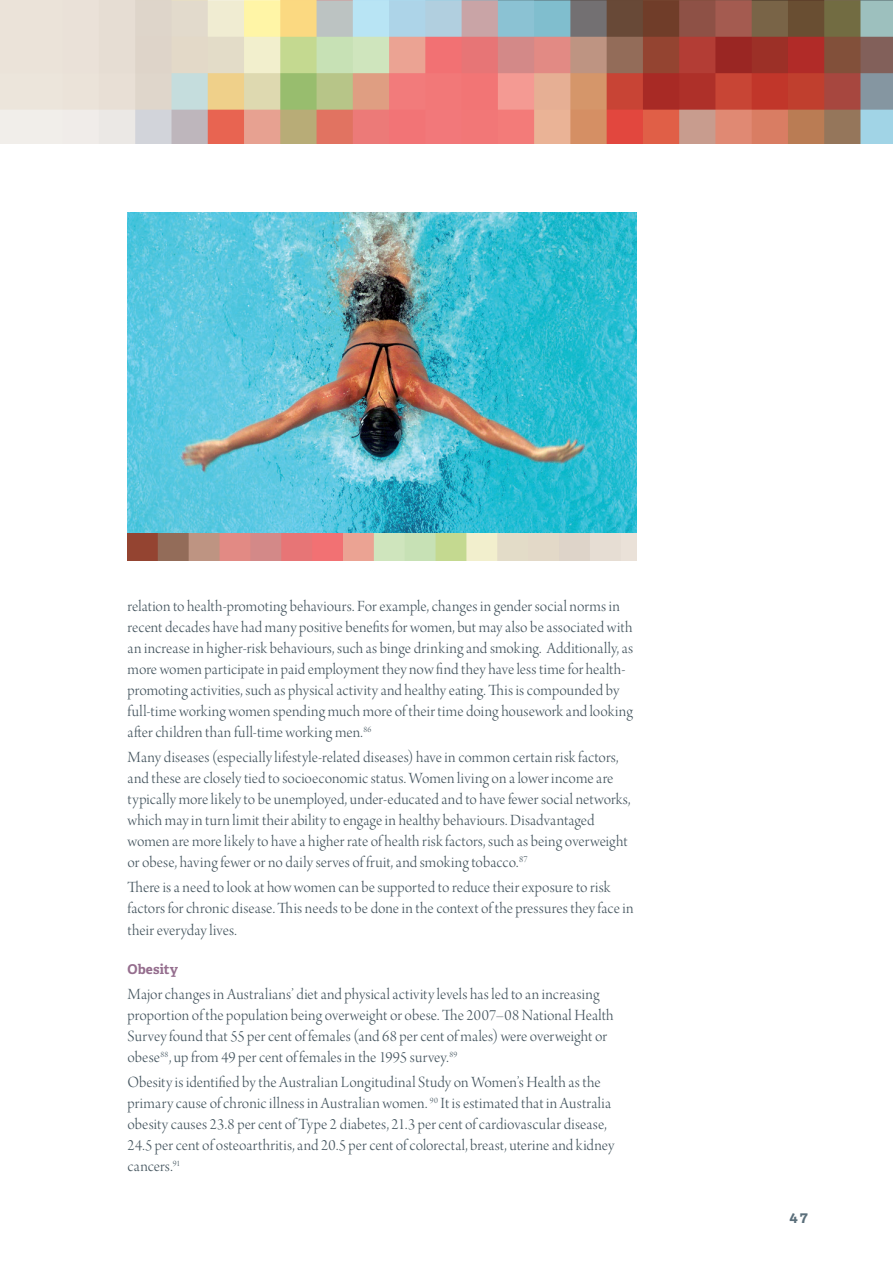
<style>
.page{position:relative;width:893px;height:1263px;background:#fff}
.page>*{position:absolute;margin:0;border:0;box-sizing:border-box;transform-origin:0 0}
.Text_body{font:16.5px/21px "Arno Pro Light Display";letter-spacing:.005em;color:#45555f}
.Text_body_last{font:16.5px/21px "Arno Pro Light Display";letter-spacing:.005em;color:#45555f}
.t1{font:700 15px "Adelle Basic";color:#5b6f7b}
.Heading_3{font:700 13.5px "Adelle Basic";letter-spacing:.01em;color:#956e8e}
</style>
<div class="page">
<svg style="left:0;top:0;width:893px;height:143px;background:#c89c8c"></svg>
<img style="left:128px;top:213px;width:508px;height:347px">
<p class="Text_body" style="left:128px;top:597px;width:507px">relation to health-promoting behaviours. For example, changes in gender social norms in recent decades have had many positive benefits for women, but may also be associated with an increase in higher-risk behaviours, such as binge drinking and smoking. Additionally, as more women participate in paid employment they now find they have less time for health&shy;promoting activities, such as physical activity and healthy eating. This is compounded by full-time working women spending much more of their time doing housework and looking after children than full-time working men.<sup>86</sup></p>
<p class="Text_body" style="left:128px;top:748px;width:505px">Many diseases (especially lifestyle-related diseases) have in common certain risk factors, and these are closely tied to socioeconomic status. Women living on a lower income are typically more likely to be unemployed, under-educated and to have fewer social networks, which may in turn limit their ability to engage in healthy behaviours. Disadvantaged women are more likely to have a higher rate of health risk factors, such as being overweight or obese, having fewer or no daily serves of fruit, and smoking tobacco.<sup>87</sup></p>
<p class="Text_body_last" style="left:128px;top:878px;width:508px">There is a need to look at how women can be supported to reduce their exposure to risk factors for chronic disease. This needs to be done in the context of the pressures they face in their everyday lives.</p>
<h3 class="Heading_3" style="left:128px;top:960px;width:52px">Obesity</h3>
<p class="Text_body" style="left:128px;top:985px;width:488px">Major changes in Australians’ diet and physical activity levels has led to an increasing proportion of the population being overweight or obese. The 2007–08 National Health Survey found that 55 per cent of females (and 68 per cent of males) were overweight or obese<sup>88</sup>, up from 49 per cent of females in the 1995 survey.<sup>89</sup></p>
<p class="Text_body" style="left:128px;top:1073px;width:488px">Obesity is identified by the Australian Longitudinal Study on Women’s Health as the primary cause of chronic illness in Australian women. <sup>90</sup> It is estimated that in Australia obesity causes 23.8 per cent of Type 2 diabetes, 21.3 per cent of cardiovascular disease, 24.5 per cent of osteoarthritis, and 20.5 per cent of colorectal, breast, uterine and kidney cancers.<sup>91</sup></p>
<p class="t1" style="left:789px;top:1207px;width:20px">47</p>
</div>
